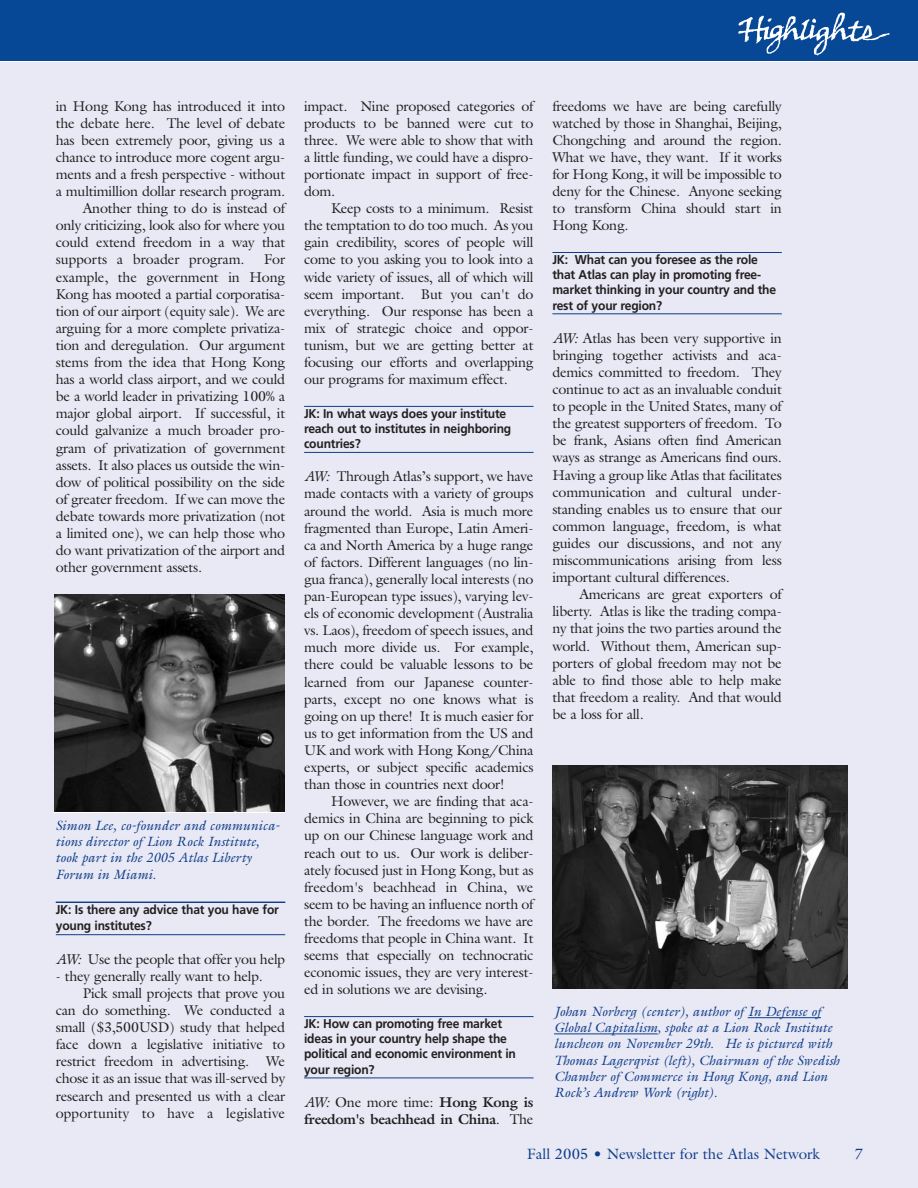
<style>
.page{position:relative;width:918px;height:1188px;background:#fff}
.page>*{position:absolute;margin:0;border:0;box-sizing:border-box;transform-origin:0 0}
.t1{font:15px "Galliard";color:#103d8c}
.t2{font:14.25px/17.1px "Galliard";letter-spacing:-.015em;color:#231f20;text-align:justify}
.t3{font:700 14.25px/17.1px "Galliard";letter-spacing:-.02em;color:#231f20}
.t4{font:14.25px "Galliard";letter-spacing:.005em;color:#231f20}
.t5{font:italic 13.5px/16.2px "Galliard";color:#103d8c}
.t6{font:700 12.75px/15.3px "Frutiger";letter-spacing:-.015em;color:#231f20;scale:.95 1}
.s1{font-style:italic}
.s2{font-weight:400;font-style:italic}
.s3{font-weight:400}
</style>
<div class="page">
<div style="left:0;top:52px;width:918px;height:1136px;background:#e8e9f4"></div>
<hr style="left:56px;top:902px;width:229px;height:1px;background:#103d8c">
<hr style="left:56px;top:934px;width:229px;height:1px;background:#103d8c">
<hr style="left:304px;top:406px;width:230px;height:1px;background:#103d8c">
<hr style="left:304px;top:452px;width:230px;height:1px;background:#103d8c">
<hr style="left:304px;top:1016px;width:230px;height:1px;background:#103d8c">
<hr style="left:304px;top:1078px;width:230px;height:1px;background:#103d8c">
<hr style="left:552px;top:252px;width:230px;height:1px;background:#103d8c">
<hr style="left:552px;top:313px;width:230px;height:1px;background:#103d8c">
<img style="left:54px;top:594px;width:230px;height:217px">
<div style="left:0;top:0;width:918px;height:61px;background:#074896"></div>
<svg style="left:738px;top:13px;width:152px;height:42px"></svg>
<img style="left:553px;top:765px;width:295px;height:224px">
<hr style="left:748px;top:1017px;width:73px;height:1px;background:#103d8c">
<hr style="left:554px;top:1034px;width:104px;height:1px;background:#103d8c">
<p class="t2" style="left:56px;top:99px;width:231px">in Hong Kong has introduced it into</p>
<p class="t2" style="left:56px;top:116px;width:231px">the debate here. The level of debate</p>
<p class="t2" style="left:56px;top:133px;width:231px">has been extremely poor, giving us a</p>
<p class="t2" style="left:56px;top:150px;width:231px">chance to introduce more cogent argu-</p>
<p class="t2" style="left:56px;top:167px;width:231px">ments and a fresh perspective - without</p>
<p class="t2" style="left:56px;top:184px;width:231px">a multimillion dollar research program.</p>
<p class="t2" style="left:83px;top:201px;width:204px">Another thing to do is instead of</p>
<p class="t2" style="left:56px;top:218px;width:231px">only criticizing, look also for where you</p>
<p class="t2" style="left:56px;top:235px;width:231px">could extend freedom in a way that</p>
<p class="t2" style="left:56px;top:252px;width:190px">supports a broader program.</p>
<p class="t2" style="left:56px;top:252px;width:231px;text-indent:208px">For example, the government in Hong Kong has mooted a partial corporatisa&shy;tion of our airport (equity sale). We are arguing for a more complete privatiza&shy;tion and deregulation. Our argument stems from the idea that Hong Kong has a world class airport, and we could be a world leader in privatizing 100% a major global airport. If successful, it could galvanize a much broader pro&shy;gram of privatization of government assets. It also places us outside the win&shy;dow of political possibility on the side of greater freedom. If we can move the debate towards more privatization (not a limited one), we can help those who do want privatization of the airport and other government assets.</p>
<p class="t5" style="left:56px;top:819px;width:226px">Simon Lee, co-founder and communica&shy;tions director of Lion Rock Institute, took part in the 2005 Atlas Liberty<br>Forum in Miami.</p>
<p class="t6" style="left:56px;top:902px;width:236px;line-height:16px">JK: Is there any advice that you have for young institutes?</p>
<p class="t2" style="left:56px;top:952px;width:231px"><span class="s1">AW:</span> Use the people that offer you help</p>
<p class="t2" style="left:56px;top:969px;width:209px">- they generally really want to help.</p>
<p class="t2" style="left:83px;top:986px;width:204px">Pick small projects that prove you</p>
<p class="t2" style="left:56px;top:1003px;width:231px">can do something. We conducted a</p>
<p class="t2" style="left:56px;top:1020px;width:231px">small ($3,500USD) study that helped</p>
<p class="t2" style="left:56px;top:1037px;width:231px">face down a legislative initiative to</p>
<p class="t2" style="left:56px;top:1054px;width:231px">restrict freedom in advertising. We</p>
<p class="t2" style="left:56px;top:1071px;width:231px">chose it as an issue that was ill-served by</p>
<p class="t2" style="left:56px;top:1089px;width:231px">research and presented us with a clear</p>
<p class="t4" style="left:56px;top:1107px;width:231px">opportunity to have a legislative</p>
<p class="t2" style="left:304px;top:99px;width:231px">impact. Nine proposed categories of products to be banned were cut to three. We were able to show that with a little funding, we could have a dispro&shy;portionate impact in support of free&shy;dom.</p>
<p class="t2" style="left:304px;top:201px;width:231px;text-indent:27px">Keep costs to a minimum. Resist the temptation to do too much. As you gain credibility, scores of people will come to you asking you to look into a wide variety of issues, all of which will seem important. But you can't do everything. Our response has been a mix of strategic choice and oppor&shy;tunism, but we are getting better at focusing our efforts and overlapping our programs for maximum effect.</p>
<p class="t6" style="left:304px;top:407px;width:220px">JK: In what ways does your institute reach out to institutes in neighboring countries?</p>
<p class="t2" style="left:304px;top:469px;width:231px"><span class="s1">AW:</span> Through Atlas’s support, we have made contacts with a variety of groups around the world. Asia is much more fragmented than Europe, Latin Ameri&shy;ca and North America by a huge range of factors. Different languages (no lin&shy;gua franca), generally local interests (no pan-European type issues), varying lev&shy;els of economic development (Australia vs. Laos), freedom of speech issues, and much more divide us. For example, there could be valuable lessons to be learned from our Japanese counter&shy;parts, except no one knows what is going on up there! It is much easier for us to get information from the US and UK and work with Hong Kong/China experts, or subject specific academics than those in countries next door!</p>
<p class="t2" style="left:304px;top:794px;width:231px;text-indent:27px">However, we are finding that aca&shy;demics in China are beginning to pick up on our Chinese language work and reach out to us. Our work is deliber&shy;ately focused just in Hong Kong, but as freedom's beachhead in China, we seem to be having an influence north of the border. The freedoms we have are freedoms that people in China want. It seems that especially on technocratic economic issues, they are very interest&shy;ed in solutions we are devising.</p>
<p class="t6" style="left:304px;top:1017px;width:225px">JK: How can promoting free market ideas in your country help shape the political and economic environment in your region?</p>
<p class="t3" style="left:304px;top:1095px;width:231px"><span class="s2">AW:</span> <span class="s3">One more time:</span> Hong Kong is freedom's beachhead in China<span class="s3">. The</span></p>
<p class="t2" style="left:552px;top:99px;width:231px">freedoms we have are being carefully watched by those in Shanghai, Beijing, Chongching and around the region.<br>What we have, they want. If it works for Hong Kong, it will be impossible to deny for the Chinese. Anyone seeking to transform China should start in Hong Kong.</p>
<p class="t6" style="left:552px;top:253px;width:237px">JK: What can you foresee as the role that Atlas can play in promoting free&shy;market thinking in your country and the rest of your region?</p>
<p class="t2" style="left:552px;top:331px;width:231px"><span class="s1">AW:</span> Atlas has been very supportive in bringing together activists and aca&shy;demics committed to freedom. They continue to act as an invaluable conduit to people in the United States, many of the greatest supporters of freedom. To be frank, Asians often find American ways as strange as Americans find ours.<br>Having a group like Atlas that facilitates communication and cultural under&shy;standing enables us to ensure that our common language, freedom, is what guides our discussions, and not any miscommunications arising from less important cultural differences.</p>
<p class="t2" style="left:552px;top:587px;width:231px;text-indent:27px">Americans are great exporters of liberty. Atlas is like the trading compa&shy;ny that joins the two parties around the world. Without them, American sup&shy;porters of global freedom may not be able to find those able to help make that freedom a reality. And that would be a loss for all.</p>
<p class="t5" style="left:554px;top:1005px;width:287px">Johan Norberg (center), author of In Defense of Global Capitalism, spoke at a Lion Rock Institute luncheon on November 29th. He is pictured with Thomas Lagerqvist (left), Chairman of the Swedish Chamber of Commerce in Hong Kong, and Lion Rock’s Andrew Work (right).</p>
<p class="t1" style="left:527px;top:1148px;width:294px">Fall 2005 • Newsletter for the Atlas Network</p>
<p class="t1" style="left:855px;top:1148px;width:10px">7</p>
</div>
